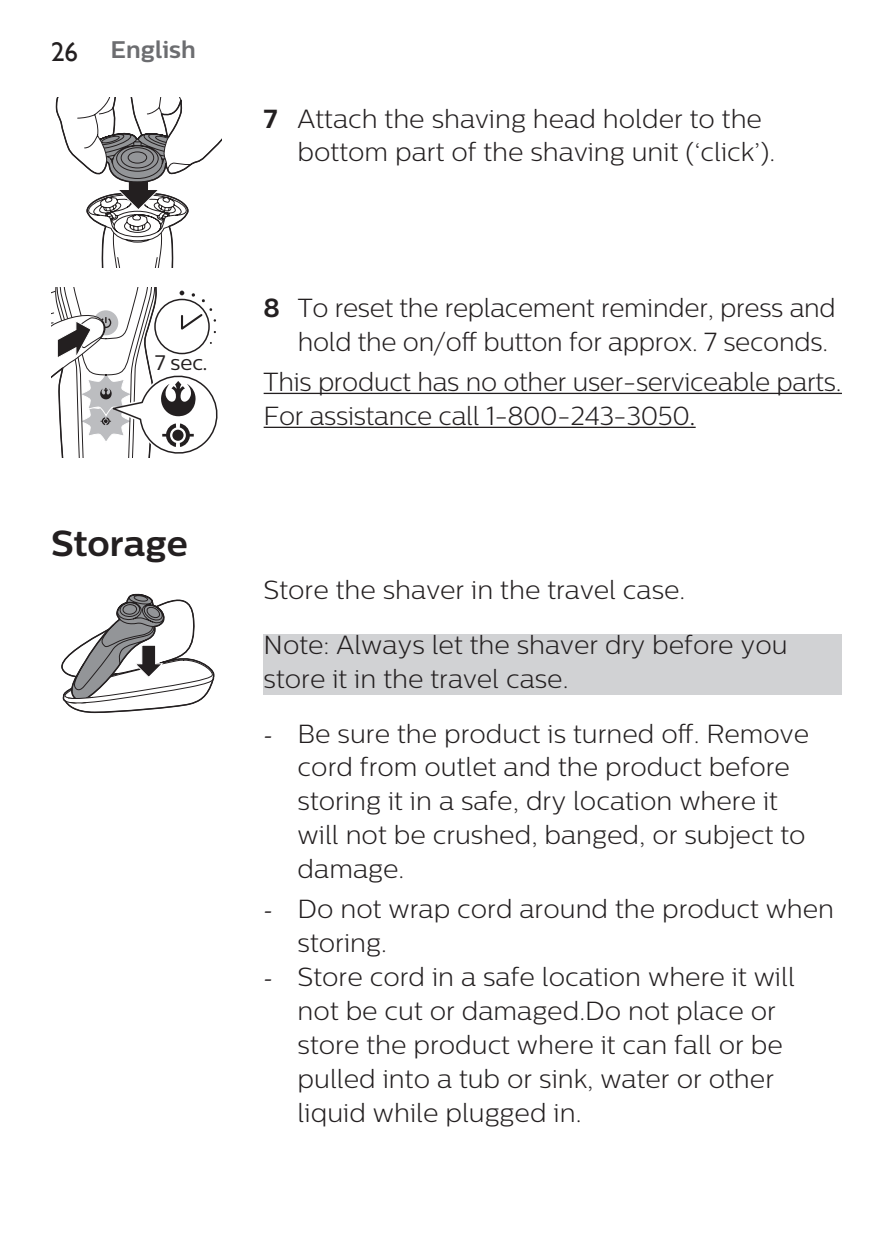
<style>
.page{position:relative;width:893px;height:1259px;background:#fff}
.page>*{position:absolute;margin:0;border:0;box-sizing:border-box;transform-origin:0 0}
.t1{font:700 36px "Centrale Sans";color:#231f20}
.t2{font:300 26.1px/33.9px "Centrale Sans";color:#231f20}
.t3{font:700 24px "Centrale Sans";color:#6c6d70}
.t4{font:21px "Centrale Sans";color:#231f20}
.s1{font-family:"Gill Sans Alt One WGL";font-weight:400;font-size:27px;color:#231f20}
.s2{font-weight:700}
.s3{font-weight:400}
.s4{font-family:"Minion Pro";font-weight:400}
</style>
<div class="page">
<hr style="left:264px;top:393px;width:578px;height:1px;background:#231f20">
<hr style="left:264px;top:427px;width:432px;height:1px;background:#231f20">
<div style="left:264px;top:634px;width:578px;height:60px;background:#d1d2d4"></div>
<svg style="left:55px;top:98px;width:166px;height:170px"></svg>
<svg style="left:51px;top:287px;width:167px;height:170px"></svg>
<svg style="left:61px;top:593px;width:154px;height:121px"></svg>
<p class="t3" style="left:51px;top:35px;width:146px"><span class="s1">26</span> English</p>
<p class="t4" style="left:155px;top:350px;width:54px">7 sec.</p>
<h1 class="t1" style="left:51px;top:522px;width:138px">Storage</h1>
<p class="t2" style="left:298px;top:101px;width:479px;text-indent:-34px"><span class="s2">7</span> Attach the shaving head holder to the bottom part of the shaving unit (‘click’).</p>
<p class="t2" style="left:264px;top:290px;width:574px;text-align:right"><span class="s2">8</span> To reset the replacement reminder, press and hold the on/off button for approx. 7 seconds.</p>
<p class="t2" style="left:264px;top:364px;width:579px">This product has no other user-serviceable parts.<br>For assistance call 1-800-243-3050<span class="s3">.</span></p>
<p class="t2" style="left:264px;top:562px;width:525px;line-height:54.9px">Store the shaver in the travel case.<br>Note: Always let the shaver dry before you</p>
<p class="t2" style="left:264px;top:661px;width:306px">store it in the travel case.</p>
<p class="t2" style="left:298px;top:716px;width:513px;text-indent:-34px"><span class="s4">-</span> Be sure the product is turned off. Remove cord from outlet and the product before storing it in a safe, dry location where it will not be crushed, banged, or subject to damage.</p>
<p class="t2" style="left:298px;top:892px;width:538px;text-indent:-34px"><span class="s4">-</span> Do not wrap cord around the product when storing.</p>
<p class="t2" style="left:298px;top:959px;width:499px;text-indent:-34px"><span class="s4">-</span> Store cord in a safe location where it will not be cut or damaged.Do not place or store the product where it can fall or be pulled into a tub or sink, water or other liquid while plugged in.</p>
</div>
